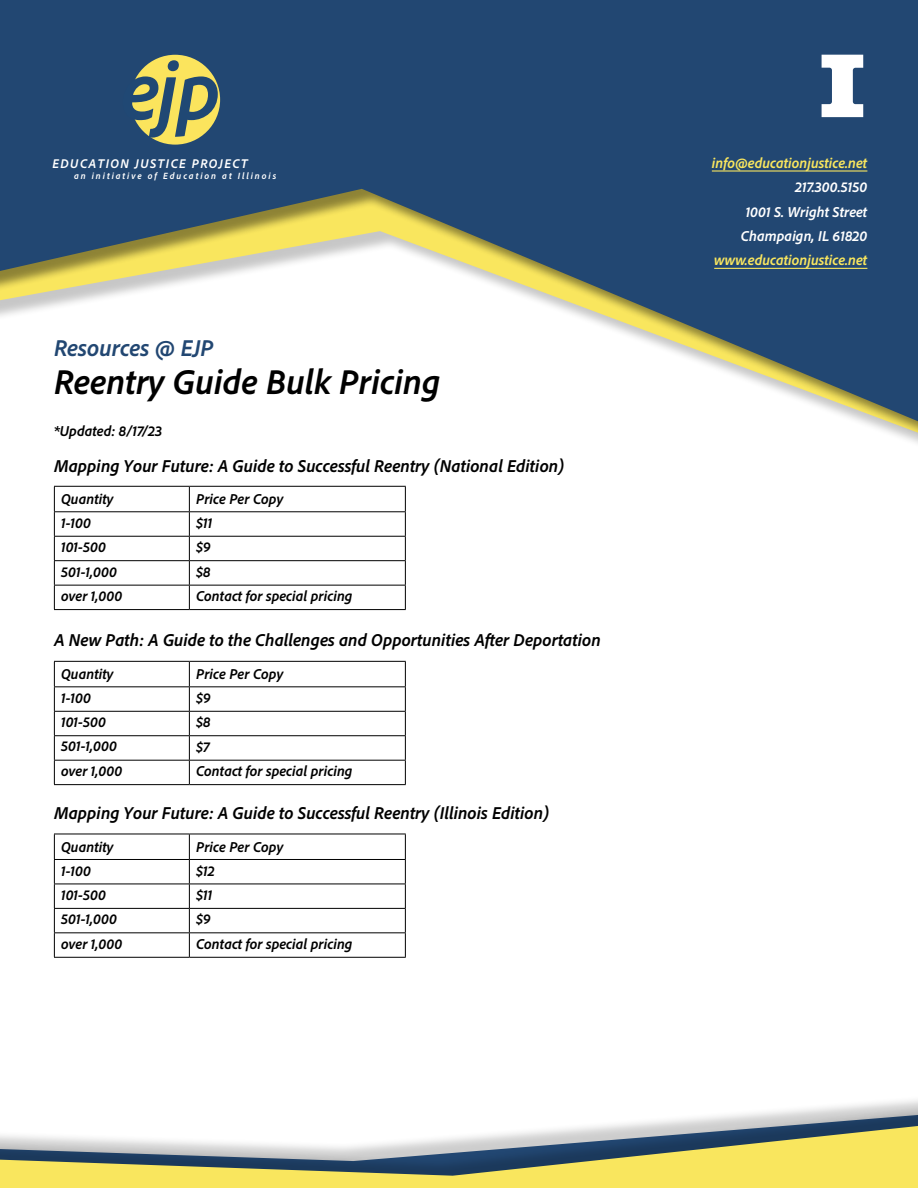
<style>
.page{position:relative;width:918px;height:1188px;background:#fff}
.page>*{position:absolute;margin:0;border:0;box-sizing:border-box;transform-origin:0 0}
.t1{font:italic 700 85.2px "Adobe Clean";color:#204874}
.t2{font:italic 700 36px "Adobe Clean";color:#000}
.t3{font:italic 700 24px "Adobe Clean";color:#224772}
.t4{font:italic 700 18px "Adobe Clean";color:#000}
.t5{font:italic 700 15px "Adobe Clean";color:#000}
.t6{font:italic 700 15px "Adobe Clean";color:#f9e65e}
.t7{font:italic 700 15px/24.3px "Adobe Clean";color:#fff;text-align:right}
.t8{font:italic 700 13.2px "Adobe Clean";letter-spacing:.1em;color:#fff}
.t9{font:italic 700 9.45px "Adobe Clean";letter-spacing:.2em;color:#fff}
</style>
<div class="page">
<svg style="left:0;top:0;width:918px;height:428px;fill:#224772"></svg>
<div style="left:0;top:1096px;width:918px;height:92px;background:#000;opacity:.2"></div>
<svg style="left:0;top:1124px;width:918px;height:64px"></svg>
<div style="left:130px;top:55px;width:90px;height:90px;background:#fbe45d;border-radius:50%"></div>
<svg style="left:822px;top:55px;width:41px;height:62px"></svg>
<hr style="left:714px;top:268px;width:153px;height:1px;background:#f9e65e">
<hr style="left:712px;top:171px;width:155px;height:1px;background:#f9e65e">
<hr style="left:54px;top:536px;width:135px;height:1px;background:#000">
<hr style="left:189px;top:536px;width:217px;height:1px;background:#000">
<hr style="left:54px;top:560px;width:135px;height:1px;background:#000">
<hr style="left:189px;top:560px;width:217px;height:1px;background:#000">
<hr style="left:54px;top:585px;width:135px;height:1px;background:#000">
<hr style="left:189px;top:585px;width:217px;height:1px;background:#000">
<hr style="left:54px;top:609px;width:135px;height:1px;background:#000">
<hr style="left:189px;top:609px;width:217px;height:1px;background:#000">
<hr style="left:54px;top:486px;width:135px;height:1px;background:#000">
<svg style="left:54px;top:487px;width:1px;height:122px"></svg>
<hr style="left:189px;top:486px;width:217px;height:1px;background:#000">
<svg style="left:189px;top:487px;width:1px;height:122px"></svg>
<svg style="left:405px;top:487px;width:1px;height:122px"></svg>
<hr style="left:54px;top:511px;width:135px;height:1px;background:#000">
<hr style="left:189px;top:511px;width:217px;height:1px;background:#000">
<hr style="left:54px;top:711px;width:135px;height:1px;background:#000">
<hr style="left:189px;top:711px;width:217px;height:1px;background:#000">
<hr style="left:54px;top:735px;width:135px;height:1px;background:#000">
<hr style="left:189px;top:735px;width:217px;height:1px;background:#000">
<hr style="left:54px;top:760px;width:135px;height:1px;background:#000">
<hr style="left:189px;top:760px;width:217px;height:1px;background:#000">
<hr style="left:54px;top:784px;width:135px;height:1px;background:#000">
<hr style="left:189px;top:784px;width:217px;height:1px;background:#000">
<hr style="left:54px;top:661px;width:135px;height:1px;background:#000">
<svg style="left:54px;top:662px;width:1px;height:122px"></svg>
<hr style="left:189px;top:661px;width:217px;height:1px;background:#000">
<svg style="left:189px;top:662px;width:1px;height:122px"></svg>
<svg style="left:405px;top:662px;width:1px;height:122px"></svg>
<hr style="left:54px;top:686px;width:135px;height:1px;background:#000">
<hr style="left:189px;top:686px;width:217px;height:1px;background:#000">
<hr style="left:54px;top:884px;width:135px;height:1px;background:#000">
<hr style="left:189px;top:884px;width:217px;height:1px;background:#000">
<hr style="left:54px;top:908px;width:135px;height:1px;background:#000">
<hr style="left:189px;top:908px;width:217px;height:1px;background:#000">
<hr style="left:54px;top:932px;width:135px;height:1px;background:#000">
<hr style="left:189px;top:932px;width:217px;height:1px;background:#000">
<hr style="left:54px;top:957px;width:135px;height:1px;background:#000">
<hr style="left:189px;top:957px;width:217px;height:1px;background:#000">
<hr style="left:54px;top:834px;width:135px;height:1px;background:#000">
<svg style="left:54px;top:834px;width:1px;height:123px"></svg>
<hr style="left:189px;top:834px;width:217px;height:1px;background:#000">
<svg style="left:189px;top:834px;width:1px;height:123px"></svg>
<svg style="left:405px;top:834px;width:1px;height:123px"></svg>
<hr style="left:54px;top:859px;width:135px;height:1px;background:#000">
<hr style="left:189px;top:859px;width:217px;height:1px;background:#000">
<h1 class="t1" style="left:121px;top:35px;width:102px">ejp</h1>
<p class="t8" style="left:53px;top:155px;width:197px">EDUCATION JUSTICE PROJECT</p>
<p class="t9" style="left:74px;top:170px;width:204px">an initiative of Education at Illinois</p>
<h3 class="t3" style="left:54px;top:332px;width:161px">Resources @ EJP</h3>
<h2 class="t2" style="left:54px;top:359px;width:388px">Reentry Guide Bulk Pricing</h2>
<p class="t5" style="left:54px;top:421px;width:110px">*Updated: 8/17/23</p>
<p class="t4" style="left:54px;top:454px;width:512px">Mapping Your Future: A Guide to Successful Reentry (National Edition)</p>
<p class="t5" style="left:61px;top:489px;width:54px">Quantity</p>
<p class="t5" style="left:196px;top:489px;width:89px">Price Per Copy</p>
<p class="t5" style="left:61px;top:513px;width:31px">1-100</p>
<p class="t5" style="left:196px;top:513px;width:18px">$11</p>
<p class="t5" style="left:61px;top:538px;width:46px">101-500</p>
<p class="t5" style="left:196px;top:538px;width:16px">$9</p>
<p class="t5" style="left:61px;top:562px;width:57px">501-1,000</p>
<p class="t5" style="left:196px;top:562px;width:16px">$8</p>
<p class="t5" style="left:61px;top:586px;width:63px">over 1,000</p>
<p class="t5" style="left:196px;top:586px;width:158px">Contact for special pricing</p>
<p class="t4" style="left:54px;top:628px;width:548px">A New Path: A Guide to the Challenges and Opportunities After Deportation</p>
<p class="t5" style="left:61px;top:664px;width:54px">Quantity</p>
<p class="t5" style="left:196px;top:664px;width:89px">Price Per Copy</p>
<p class="t5" style="left:61px;top:688px;width:31px">1-100</p>
<p class="t5" style="left:196px;top:688px;width:16px">$9</p>
<p class="t5" style="left:61px;top:713px;width:46px">101-500</p>
<p class="t5" style="left:196px;top:713px;width:16px">$8</p>
<p class="t5" style="left:61px;top:736px;width:57px">501-1,000</p>
<p class="t5" style="left:196px;top:737px;width:15px">$7</p>
<p class="t5" style="left:61px;top:762px;width:63px">over 1,000</p>
<p class="t5" style="left:196px;top:762px;width:158px">Contact for special pricing</p>
<p class="t4" style="left:54px;top:801px;width:497px">Mapping Your Future: A Guide to Successful Reentry (Illinois Edition)</p>
<p class="t5" style="left:61px;top:837px;width:54px">Quantity</p>
<p class="t5" style="left:196px;top:837px;width:89px">Price Per Copy</p>
<p class="t5" style="left:61px;top:861px;width:31px">1-100</p>
<p class="t5" style="left:196px;top:861px;width:20px">$12</p>
<p class="t5" style="left:61px;top:885px;width:46px">101-500</p>
<p class="t5" style="left:196px;top:885px;width:18px">$11</p>
<p class="t5" style="left:61px;top:910px;width:57px">501-1,000</p>
<p class="t5" style="left:196px;top:910px;width:16px">$9</p>
<p class="t5" style="left:61px;top:934px;width:63px">over 1,000</p>
<p class="t5" style="left:196px;top:934px;width:158px">Contact for special pricing</p>
<p class="t6" style="left:712px;top:153px;width:157px">info@educationjustice.net</p>
<p class="t7" style="left:741px;top:175px;width:128px">217.300.5150<br>1001 S. Wright Street<br>Champaign, IL 61820</p>
<p class="t6" style="left:714px;top:251px;width:155px">www.educationjustice.net</p>
</div>
